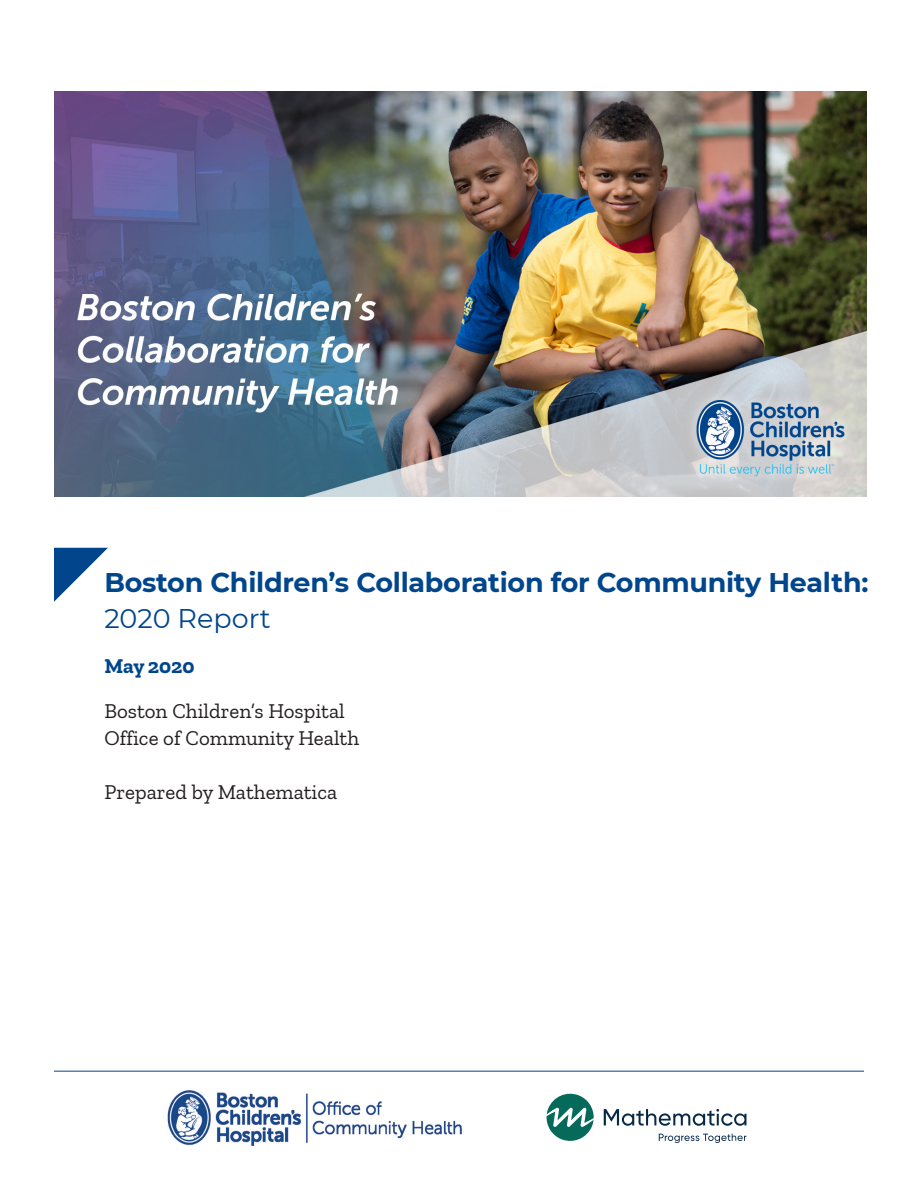
<style>
.page{position:relative;width:918px;height:1188px;background:#fff}
.page>*{position:absolute;margin:0;border:0;box-sizing:border-box;transform-origin:0 0}
.t1{font:700 27px/36px "Montserrat";letter-spacing:-.01em;color:#01468c}
.Paragraph{font:21px/27px "Zilla Slab";color:#231f20}
.Paragraph-2{font:700 21px "Zilla Slab";color:#01468c}
.s1{font-weight:400}
</style>
<div class="page">
<img style="left:54px;top:92px;width:813px;height:405px">
<svg style="left:54px;top:548px;width:54px;height:54px"></svg>
<img style="left:167px;top:1090px;width:295px;height:56px">
<svg style="left:546px;top:1093px;width:48px;height:48px"></svg>
<svg style="left:604px;top:1109px;width:142px;height:17px"></svg>
<svg style="left:659px;top:1134px;width:87px;height:9px"></svg>
<hr style="left:54px;top:1071px;width:810px;height:1px;background:#01468c">
<h1 class="t1" style="left:104px;top:563px;width:766px">Boston Children’s Collaboration for Community Health:<br><span class="s1">2020 Report</span></h1>
<p class="Paragraph-2" style="left:104px;top:654px;width:92px">May 2020</p>
<p class="Paragraph" style="left:104px;top:698px;width:256px">Boston Children’s Hospital<br>Office of Community Health</p>
<p class="Paragraph" style="left:104px;top:779px;width:234px">Prepared by Mathematica</p>
</div>
